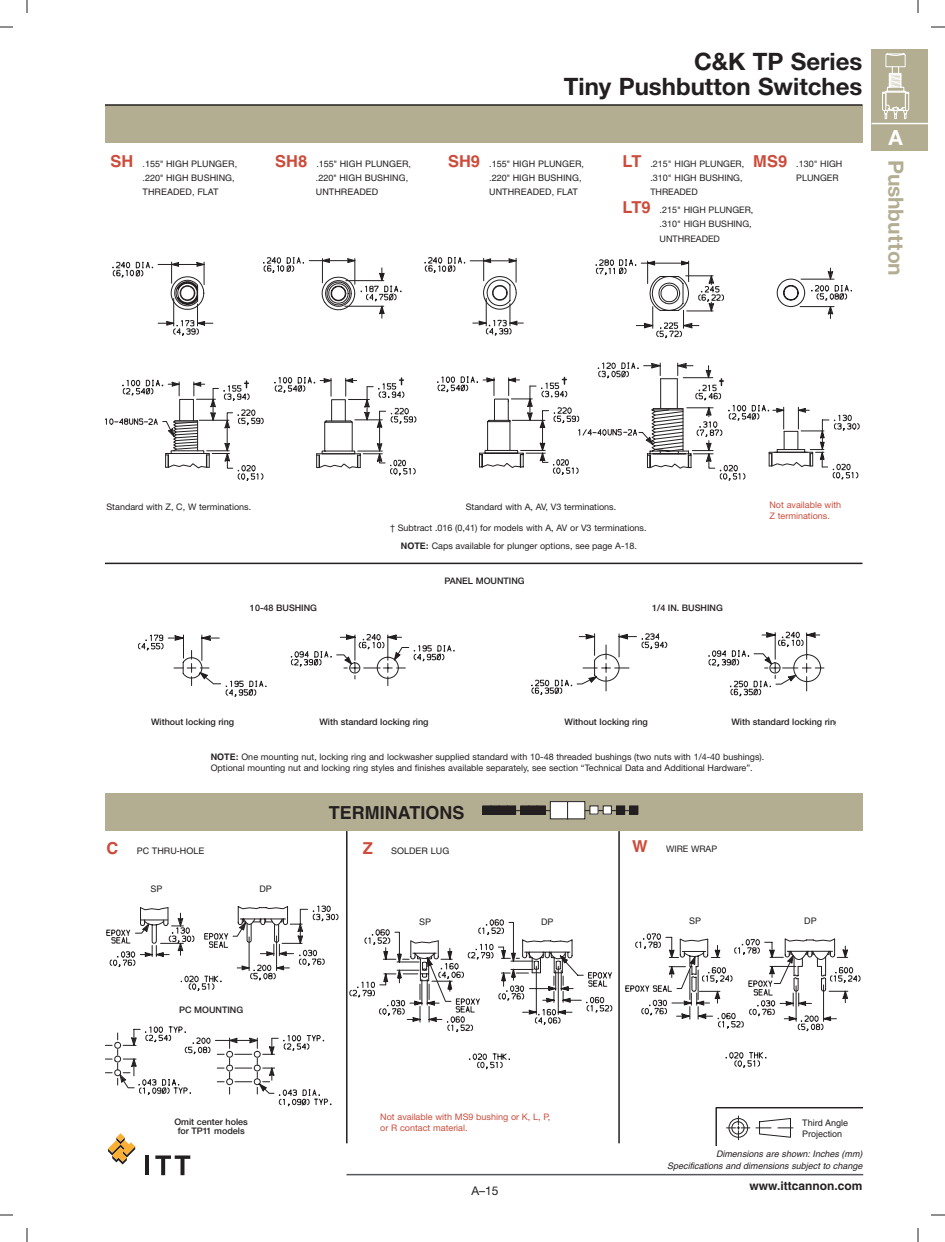
<style>
.page{position:relative;width:945px;height:1242px;background:#fff}
.page>*{position:absolute;margin:0;border:0;box-sizing:border-box;transform-origin:0 0}
.t1{font:700 24px/25.5px "Helvetica Neue";color:#231f20;text-align:right}
.t2{font:700 21px "Helvetica Neue";color:#b3ad92}
.t3{font:700 21px "Helvetica Neue";color:#fff}
.t4{font:700 18px "Helvetica";color:#231f20}
.t5{font:700 12px "Helvetica";color:#231f20}
.t6{font:12px "Helvetica Neue";color:#231f20}
.t7{font:9px/14.2px "Helvetica Neue";color:#231f20}
.t8{font:9px/14.2px "Helvetica";color:#231f20}
.t9{font:500 9px/9px "Helvetica Neue";color:#231f20;text-align:center}
.t10{font:9px/10.5px "Helvetica Neue";color:#cd4b3b}
.t11{font:italic 9px/12px "Helvetica";color:#231f20;text-align:right}
.s1{font-weight:700;font-size:16.5px;color:#cd4b3b}
.s2{font-family:"Helvetica";font-weight:700;font-size:16.5px;color:#cd4b3b}
.s3{font-family:"Helvetica";font-weight:700}
</style>
<div class="page">
<hr style="left:346px;top:1174px;width:517px;height:1px;background:#57585a">
<svg style="left:0;top:1215px;width:28px;height:27px"></svg>
<svg style="left:0;top:0;width:28px;height:28px"></svg>
<svg style="left:918px;top:0;width:27px;height:28px"></svg>
<svg style="left:918px;top:1215px;width:27px;height:27px"></svg>
<svg style="left:716px;top:1107px;width:146px;height:39px"></svg>
<div style="left:105px;top:794px;width:757px;height:37px;background:#b3ad92"></div>
<div style="left:483px;top:806px;width:8px;height:8px;background:#231f20"></div>
<div style="left:491px;top:806px;width:8px;height:8px;background:#231f20"></div>
<div style="left:499px;top:806px;width:8px;height:8px;background:#231f20"></div>
<div style="left:507px;top:806px;width:9px;height:8px;background:#231f20"></div>
<div style="left:521px;top:806px;width:8px;height:8px;background:#231f20"></div>
<div style="left:520px;top:806px;width:9px;height:8px;border:1px solid #231f20"></div>
<div style="left:529px;top:806px;width:8px;height:8px;background:#231f20"></div>
<div style="left:537px;top:806px;width:8px;height:8px;background:#231f20"></div>
<div style="left:537px;top:806px;width:9px;height:8px;border:1px solid #231f20"></div>
<div style="left:550px;top:802px;width:18px;height:17px;background:#fff"></div>
<div style="left:550px;top:801px;width:18px;height:18px;border:1px solid #231f20"></div>
<div style="left:568px;top:802px;width:17px;height:17px;background:#fff"></div>
<div style="left:567px;top:801px;width:18px;height:18px;border:1px solid #231f20"></div>
<div style="left:590px;top:806px;width:8px;height:8px;background:#fff"></div>
<div style="left:603px;top:806px;width:8px;height:8px;background:#fff"></div>
<div style="left:603px;top:806px;width:9px;height:8px;border:1px solid #231f20"></div>
<div style="left:616px;top:806px;width:9px;height:8px;background:#231f20"></div>
<div style="left:630px;top:806px;width:8px;height:8px;background:#231f20"></div>
<div style="left:629px;top:806px;width:9px;height:8px;border:1px solid #231f20"></div>
<svg style="left:138px;top:631px;width:687px;height:66px"></svg>
<svg style="left:425px;top:257px;width:435px;height:224px"></svg>
<svg style="left:105px;top:257px;width:311px;height:224px"></svg>
<svg style="left:106px;top:905px;width:232px;height:86px"></svg>
<svg style="left:105px;top:1026px;width:226px;height:81px"></svg>
<svg style="left:626px;top:933px;width:234px;height:135px"></svg>
<svg style="left:350px;top:919px;width:262px;height:150px"></svg>
<hr style="left:618px;top:831px;width:2px;height:312px;background:#231f20">
<hr style="left:346px;top:831px;width:2px;height:312px;background:#231f20">
<hr style="left:105px;top:563px;width:757px;height:1px;background:#231f20">
<div style="left:105px;top:105px;width:757px;height:37px;background:#b3ad92"></div>
<hr style="left:105px;top:104px;width:757px;height:2px;background:#231f20">
<div style="left:872px;top:50px;width:56px;height:101px;background:#b3ad92"></div>
<hr style="left:872px;top:123px;width:56px;height:1px;background:#fff">
<svg style="left:882px;top:53px;width:27px;height:66px"></svg>
<div style="left:14px;top:14px;width:26px;height:26px;background:#fff"></div>
<div style="left:904px;top:14px;width:28px;height:26px;background:#fff"></div>
<div style="left:14px;top:1202px;width:26px;height:26px;background:#fff"></div>
<div style="left:904px;top:1202px;width:28px;height:26px;background:#fff"></div>
<svg style="left:108px;top:1133px;width:27px;height:32px"></svg>
<hr style="left:145px;top:1155px;width:4px;height:20px;background:#231f20">
<svg style="left:155px;top:1155px;width:35px;height:20px"></svg>
<p class="t8" style="left:143px;top:157px;width:96px;text-indent:-32px"><span class="s1">SH</span> .155" HIGH PLUNGER, .220" HIGH BUSHING,<br>THREADED, FLAT</p>
<h1 class="t1" style="left:564px;top:50px;width:300px">C&amp;K TP Series<br>Tiny Pushbutton Switches</h1>
<p class="t8" style="left:316px;top:157px;width:97px;text-indent:-41px"><span class="s1">SH8</span> .155" HIGH PLUNGER, .220" HIGH BUSHING,<br>UNTHREADED</p>
<p class="t8" style="left:489px;top:157px;width:96px;text-indent:-41px"><span class="s1">SH9</span> .155" HIGH PLUNGER, .220" HIGH BUSHING,<br>UNTHREADED, FLAT</p>
<p class="t7" style="left:796px;top:157px;width:48px;text-indent:-43px"><span class="s2">MS9</span> .130" HIGH<br>PLUNGER</p>
<p class="t7" style="left:650px;top:157px;width:95px;text-indent:-28px"><span class="s2">LT</span> .215" HIGH PLUNGER, .310" HIGH BUSHING,<br>THREADED</p>
<p class="t7" style="left:660px;top:204px;width:95px;text-indent:-37px"><span class="s2">LT9</span> .215" HIGH PLUNGER, .310" HIGH BUSHING,<br>UNTHREADED</p>
<h2 class="t3" style="left:888px;top:130px;width:16px">A</h2>
<h2 class="t2" style="left:903px;top:160px;width:117px;rotate:90deg">Pushbutton</h2>
<p class="t7" style="left:106px;top:500px;width:146px">Standard with Z, C, W terminations.</p>
<p class="t7" style="left:466px;top:500px;width:152px">Standard with A, AV, V3 terminations.</p>
<p class="t10" style="left:770px;top:501px;width:73px">Not available with<br>Z terminations.</p>
<p class="t7" style="left:390px;top:520px;width:258px;line-height:17.4px;text-align:center">† Subtract .016 (0,41) for models with A, AV or V3 terminations.<br><span class="s3">NOTE:</span> Caps available for plunger options, see page A-18.</p>
<p class="t9" style="left:444px;top:577px;width:82px">PANEL MOUNTING</p>
<p class="t9" style="left:250px;top:604px;width:69px">10-48 BUSHING</p>
<p class="t9" style="left:652px;top:604px;width:72px">1/4 IN. BUSHING</p>
<p class="t9" style="left:151px;top:718px;width:85px">Without locking ring</p>
<p class="t9" style="left:319px;top:718px;width:111px">With standard locking ring</p>
<p class="t9" style="left:565px;top:718px;width:85px">Without locking ring</p>
<p class="t9" style="left:731px;top:718px;width:111px">With standard locking ring</p>
<p class="t7" style="left:211px;top:753px;width:555px;line-height:10.5px"><span class="s3">NOTE:</span> One mounting nut, locking ring and lockwasher supplied standard with 10-48 threaded bushings (two nuts with 1/4-40 bushings).<br>Optional mounting nut and locking ring styles and finishes available separately, see section “Technical Data and Additional Hardware”.</p>
<h3 class="t4" style="left:329px;top:806px;width:137px">TERMINATIONS</h3>
<p class="t8" style="left:106px;top:844px;width:99px"><span class="s1">C</span> PC THRU-HOLE</p>
<p class="t8" style="left:363px;top:844px;width:88px"><span class="s1">Z</span> SOLDER LUG</p>
<p class="t7" style="left:632px;top:843px;width:87px"><span class="s2">W</span> WIRE WRAP</p>
<p class="t8" style="left:150px;top:883px;width:14px">SP</p>
<p class="t8" style="left:259px;top:883px;width:14px">DP</p>
<p class="t9" style="left:179px;top:1006px;width:66px">PC MOUNTING</p>
<p class="t9" style="left:174px;top:1118px;width:75px">Omit center holes for TP11 models</p>
<p class="t8" style="left:419px;top:916px;width:14px">SP</p>
<p class="t8" style="left:541px;top:916px;width:14px">DP</p>
<p class="t8" style="left:689px;top:915px;width:14px">SP</p>
<p class="t8" style="left:804px;top:915px;width:14px">DP</p>
<p class="t10" style="left:380px;top:1113px;width:171px">Not available with MS9 bushing or K, L, P, or R contact material.</p>
<h3 class="t6" style="left:471px;top:1186px;width:29px">A–15</h3>
<p class="t8" style="left:802px;top:1119px;width:47px;line-height:10.8px">Third Angle<br>Projection</p>
<p class="t11" style="left:667px;top:1149px;width:197px">Dimensions are shown: Inches (mm)<br>Specifications and dimensions subject to change</p>
<h3 class="t5" style="left:750px;top:1181px;width:114px">www.ittcannon.com</h3>
</div>
